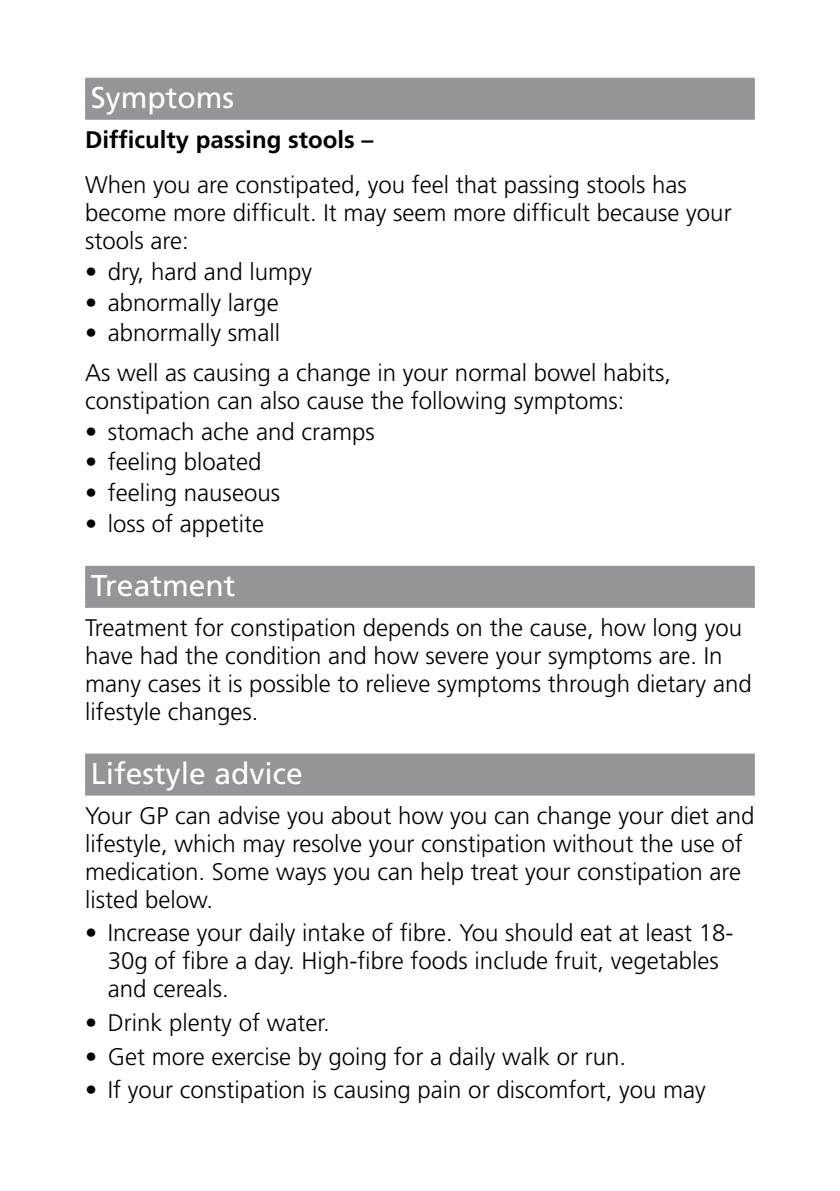
<style>
.page{position:relative;width:840px;height:1191px;background:#fff}
.page>*{position:absolute;margin:0;border:0;box-sizing:border-box;transform-origin:0 0}
.t1{font:30px "Frutiger";color:#fff}
.t2{font:300 24px/28px "Frutiger";color:#000}
.t3{font:700 24px "Frutiger";color:#000}
</style>
<div class="page">
<div style="left:85px;top:78px;width:669px;height:42px;background:#939598"></div>
<div style="left:85px;top:566px;width:669px;height:42px;background:#939598"></div>
<div style="left:85px;top:753px;width:669px;height:42px;background:#939598"></div>
<p class="t1" style="left:91px;top:80px;width:145px">Symptoms</p>
<p class="t3" style="left:85px;top:125px;width:289px">Difficulty passing stools –</p>
<p class="t2" style="left:85px;top:170px;width:647px">When you are constipated, you feel that passing stools has become more difficult. It may seem more difficult because your stools are:</p>
<p class="t2" style="left:85px;top:257px;width:228px">• dry, hard and lumpy</p>
<p class="t2" style="left:85px;top:288px;width:195px">• abnormally large</p>
<p class="t2" style="left:85px;top:313px;width:587px;line-height:39.4px">• abnormally small<br>As well as causing a change in your normal bowel habits,</p>
<p class="t2" style="left:85px;top:386px;width:540px">constipation can also cause the following symptoms:</p>
<p class="t2" style="left:85px;top:417px;width:291px">• stomach ache and cramps</p>
<p class="t2" style="left:85px;top:448px;width:178px">• feeling bloated</p>
<p class="t2" style="left:85px;top:479px;width:196px">• feeling nauseous</p>
<p class="t2" style="left:85px;top:510px;width:180px">• loss of appetite</p>
<p class="t1" style="left:91px;top:568px;width:146px">Treatment</p>
<p class="t2" style="left:85px;top:613px;width:667px">Treatment for constipation depends on the cause, how long you have had the condition and how severe your symptoms are. In many cases it is possible to relieve symptoms through dietary and lifestyle changes.</p>
<p class="t1" style="left:91px;top:756px;width:213px">Lifestyle advice</p>
<p class="t2" style="left:85px;top:801px;width:670px">Your GP can advise you about how you can change your diet and lifestyle, which may resolve your constipation without the use of medication. Some ways you can help treat your constipation are listed below.</p>
<p class="t2" style="left:108px;top:919px;width:627px;text-indent:-23px">• Increase your daily intake of fibre. You should eat at least 18-<br>30g of fibre a day. High-fibre foods include fruit, vegetables and cereals.</p>
<p class="t2" style="left:85px;top:1008px;width:246px">• Drink plenty of water.</p>
<p class="t2" style="left:85px;top:1042px;width:542px">• Get more exercise by going for a daily walk or run.</p>
<p class="t2" style="left:85px;top:1076px;width:622px">• If your constipation is causing pain or discomfort, you may</p>
</div>
